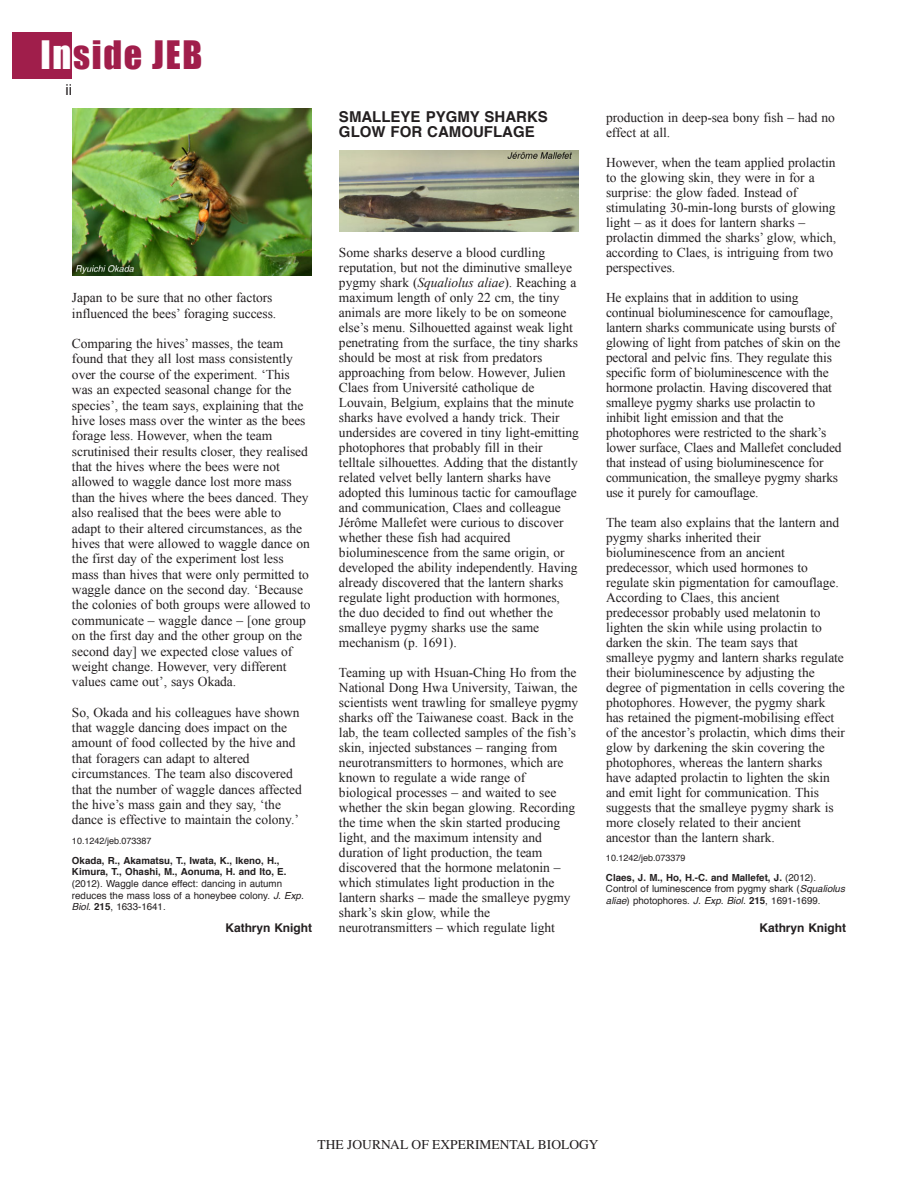
<style>
.page{position:relative;width:918px;height:1188px;background:#fff}
.page>*{position:absolute;margin:0;border:0;box-sizing:border-box;transform-origin:0 0}
.t1{font:36px "Impact";letter-spacing:.05em;color:#a01e4b}
.t2{font:700 15px/15px "Helvetica";color:#231f20}
.t3{font:15px "Helvetica";color:#231f20}
.t4{font:13.5px/15px "Times New Roman";letter-spacing:-.005em;color:#231f20}
.t5{font:13.5px "Times";color:#231f20}
.t6{font:700 12px "Helvetica";letter-spacing:-.005em;color:#231f20}
.t7{font:9.75px/11.6px "Helvetica";color:#231f20}
.t8{font:700 9.75px/11.6px "Helvetica";color:#231f20}
.t9{font:9px "Helvetica";color:#231f20}
.s1{color:#fff}
.s2{font-style:italic}
.s3{font-weight:700}
</style>
<div class="page">
<div style="left:12px;top:32px;width:60px;height:46px;background:#a01e4b"></div>
<img style="left:72px;top:108px;width:240px;height:168px">
<img style="left:339px;top:150px;width:239px;height:82px">
<h1 class="t1" style="left:40px;top:33px;width:163px"><span class="s1">In</span>side JEB</h1>
<p class="t3" style="left:66px;top:83px;width:8px">ii</p>
<p class="t2" style="left:339px;top:111px;width:210px">SMALLEYE PYGMY SHARKS<br>GLOW FOR CAMOUFLAGE</p>
<p class="t4" style="left:72px;top:290px;width:206px;line-height:15.5px">Japan to be sure that no other factors influenced the bees’ foraging success.</p>
<p class="t4" style="left:72px;top:336px;width:240px;line-height:15.5px">Comparing the hives’ masses, the team found that they all lost mass consistently over the course of the experiment. ‘This was an expected seasonal change for the species’, the team says, explaining that the hive loses mass over the winter as the bees forage less. However, when the team scrutinised their results closer, they realised that the hives where the bees were not allowed to waggle dance lost more mass than the hives where the bees danced. They also realised that the bees were able to adapt to their altered circumstances, as the hives that were allowed to waggle dance on the first day of the experiment lost less mass than hives that were only permitted to waggle dance on the second day. ‘Because the colonies of both groups were allowed to communicate – waggle dance – [one group on the first day and the other group on the second day] we expected close values of weight change. However, very different values came out’, says Okada.</p>
<p class="t4" style="left:72px;top:704px;width:231px;line-height:15.5px">So, Okada and his colleagues have shown that waggle dancing does impact on the amount of food collected by the hive and that foragers can adapt to altered circumstances. The team also discovered that the number of waggle dances affected the hive’s mass gain and they say, ‘the dance is effective to maintain the colony.’</p>
<p class="t9" style="left:72px;top:837px;width:81px">10.1242/jeb.073387</p>
<p class="t8" style="left:72px;top:855px;width:216px">Okada, R., Akamatsu, T., Iwata, K., Ikeno, H.,<br>Kimura, T., Ohashi, M., Aonuma, H. and Ito, E.</p>
<p class="t7" style="left:72px;top:879px;width:233px">(2012). Waggle dance effect: dancing in autumn reduces the mass loss of a honeybee colony. <span class="s2">J. Exp.<br>Biol.</span> <span class="s3">215</span>, 1633-1641.</p>
<p class="t6" style="left:226px;top:923px;width:88px">Kathryn Knight</p>
<p class="t4" style="left:339px;top:245px;width:242px">Some sharks deserve a blood curdling reputation, but not the diminutive smalleye pygmy shark (<span class="s2">Squaliolus aliae</span>). Reaching a maximum length of only 22 cm, the tiny animals are more likely to be on someone else’s menu. Silhouetted against weak light penetrating from the surface, the tiny sharks should be most at risk from predators approaching from below. However, Julien Claes from Université catholique de Louvain, Belgium, explains that the minute sharks have evolved a handy trick. Their undersides are covered in tiny light-emitting photophores that probably fill in their telltale silhouettes. Adding that the distantly related velvet belly lantern sharks have adopted this luminous tactic for camouflage and communication, Claes and colleague Jérôme Mallefet were curious to discover whether these fish had acquired bioluminescence from the same origin, or developed the ability independently. Having already discovered that the lantern sharks regulate light production with hormones, the duo decided to find out whether the smalleye pygmy sharks use the same mechanism (p. 1691).</p>
<p class="t4" style="left:339px;top:665px;width:241px">Teaming up with Hsuan-Ching Ho from the National Dong Hwa University, Taiwan, the scientists went trawling for smalleye pygmy sharks off the Taiwanese coast. Back in the lab, the team collected samples of the fish’s skin, injected substances – ranging from neurotransmitters to hormones, which are known to regulate a wide range of biological processes – and waited to see whether the skin began glowing. Recording the time when the skin started producing light, and the maximum intensity and duration of light production, the team discovered that the hormone melatonin – which stimulates light production in the lantern sharks – made the smalleye pygmy shark’s skin glow, while the neurotransmitters – which regulate light</p>
<p class="t4" style="left:606px;top:110px;width:230px">production in deep-sea bony fish – had no effect at all.</p>
<p class="t4" style="left:606px;top:155px;width:232px">However, when the team applied prolactin to the glowing skin, they were in for a surprise: the glow faded. Instead of stimulating 30-min-long bursts of glowing light – as it does for lantern sharks – prolactin dimmed the sharks’ glow, which, according to Claes, is intriguing from two perspectives.</p>
<p class="t4" style="left:606px;top:290px;width:237px">He explains that in addition to using continual bioluminescence for camouflage, lantern sharks communicate using bursts of glowing of light from patches of skin on the pectoral and pelvic fins. They regulate this specific form of bioluminescence with the hormone prolactin. Having discovered that smalleye pygmy sharks use prolactin to inhibit light emission and that the photophores were restricted to the shark’s lower surface, Claes and Mallefet concluded that instead of using bioluminescence for communication, the smalleye pygmy sharks use it purely for camouflage.</p>
<p class="t4" style="left:606px;top:515px;width:240px">The team also explains that the lantern and pygmy sharks inherited their bioluminescence from an ancient predecessor, which used hormones to regulate skin pigmentation for camouflage.<br>According to Claes, this ancient predecessor probably used melatonin to lighten the skin while using prolactin to darken the skin. The team says that smalleye pygmy and lantern sharks regulate their bioluminescence by adjusting the degree of pigmentation in cells covering the photophores. However, the pygmy shark has retained the pigment-mobilising effect of the ancestor’s prolactin, which dims their glow by darkening the skin covering the photophores, whereas the lantern sharks have adapted prolactin to lighten the skin and emit light for communication. This suggests that the smalleye pygmy shark is more closely related to their ancient ancestor than the lantern shark.</p>
<p class="t9" style="left:606px;top:854px;width:81px">10.1242/jeb.073379</p>
<p class="t7" style="left:606px;top:873px;width:240px"><span class="s3">Claes, J. M., Ho, H.-C. and Mallefet, J.</span> (2012).<br>Control of luminescence from pygmy shark (<span class="s2">Squaliolus aliae</span>) photophores. <span class="s2">J. Exp. Biol.</span> <span class="s3">215</span>, 1691-1699.</p>
<p class="t6" style="left:760px;top:923px;width:88px">Kathryn Knight</p>
<p class="t5" style="left:318px;top:1137px;width:282px">THE JOURNAL OF EXPERIMENTAL BIOLOGY</p>
</div>
